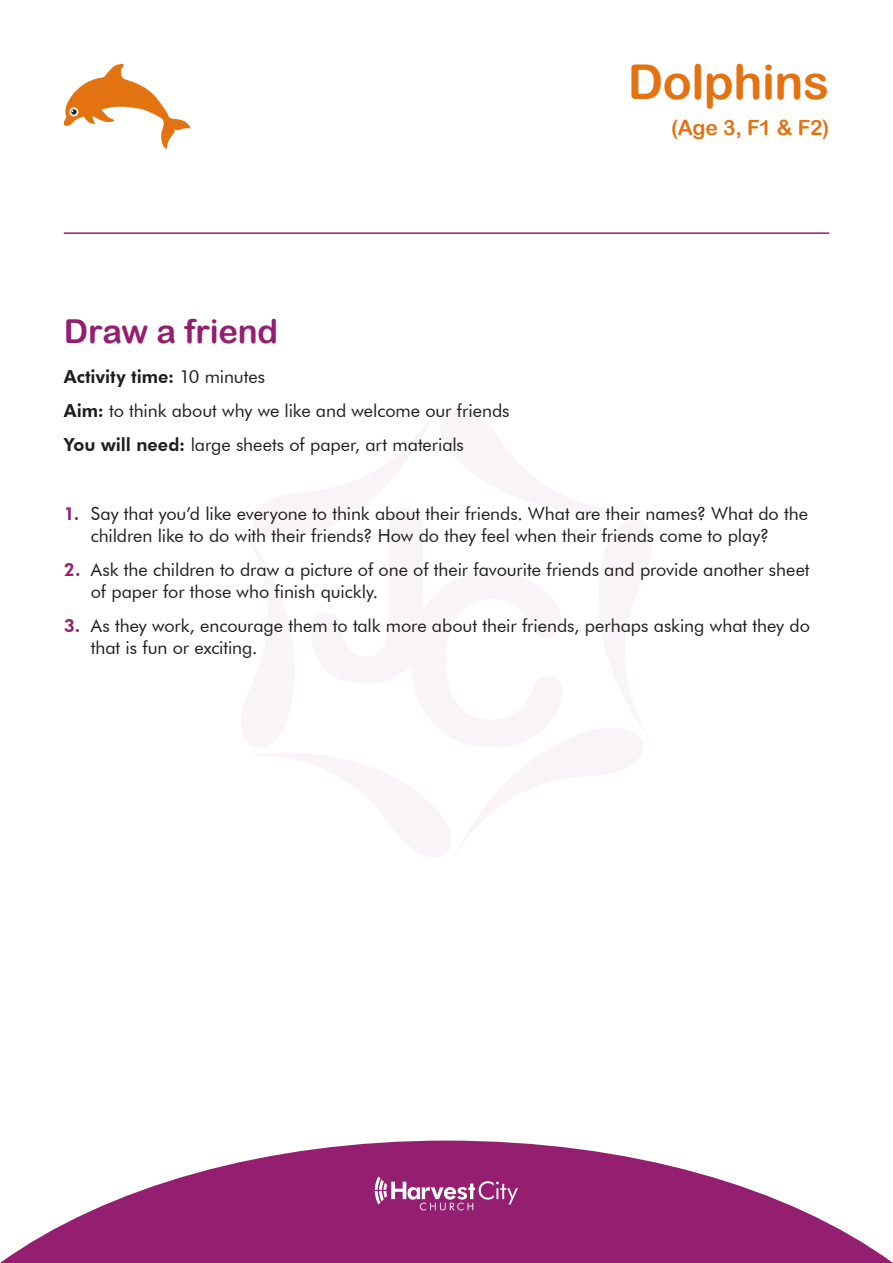
<style>
.page{position:relative;width:893px;height:1263px;background:#fff}
.page>*{position:absolute;margin:0;border:0;box-sizing:border-box;transform-origin:0 0}
.t1{font:48px "Arial Rounded MT Bold";letter-spacing:-.01em;color:#e37211}
.t2{font:33px "Arial Rounded MT Bold";letter-spacing:-.005em;color:#941e70}
.t3{font:21px "Arial Rounded MT Bold";letter-spacing:-.015em;color:#e37211}
.t4{font:18px/21.6px "Futura BT";letter-spacing:-.005em;color:#1d1d1b}
.s1{font-weight:800}
.s2{font-weight:800;color:#941e70}
</style>
<div class="page">
<svg style="left:242px;top:408px;width:410px;height:449px"></svg>
<svg style="left:310px;top:508px;width:253px;height:239px"></svg>
<svg style="left:0;top:1140px;width:893px;height:123px;fill:#941e70"></svg>
<svg style="left:375px;top:1176px;width:143px;height:34px;background:#ab4f8f"></svg>
<hr style="left:64px;top:232px;width:765px;height:2px;background:#941e70">
<svg style="left:63px;top:63px;width:127px;height:86px"></svg>
<h2 class="t2" style="left:64px;top:312px;width:216px">Draw a friend</h2>
<p class="t4" style="left:64px;top:359px;width:447px;line-height:34.3px"><span class="s1">Activity time:</span> 10 minutes<br><span class="s1">Aim:</span> to think about why we like and welcome our friends<br><span class="s1">You will need:</span> large sheets of paper, art materials</p>
<h1 class="t1" style="left:628px;top:53px;width:203px">Dolphins</h1>
<p class="t3" style="left:671px;top:115px;width:160px">(Age 3, F1 &amp; F2)</p>
<p class="t4" style="left:91px;top:503px;width:719px;text-indent:-27px"><span class="s2">1.</span> Say that you’d like everyone to think about their friends. What are their names? What do the children like to do with their friends? How do they feel when their friends come to play?</p>
<p class="t4" style="left:91px;top:559px;width:720px;text-indent:-27px"><span class="s2">2.</span> Ask the children to draw a picture of one of their favourite friends and provide another sheet of paper for those who finish quickly.</p>
<p class="t4" style="left:91px;top:615px;width:721px;text-indent:-27px"><span class="s2">3.</span> As they work, encourage them to talk more about their friends, perhaps asking what they do that is fun or exciting.</p>
</div>
